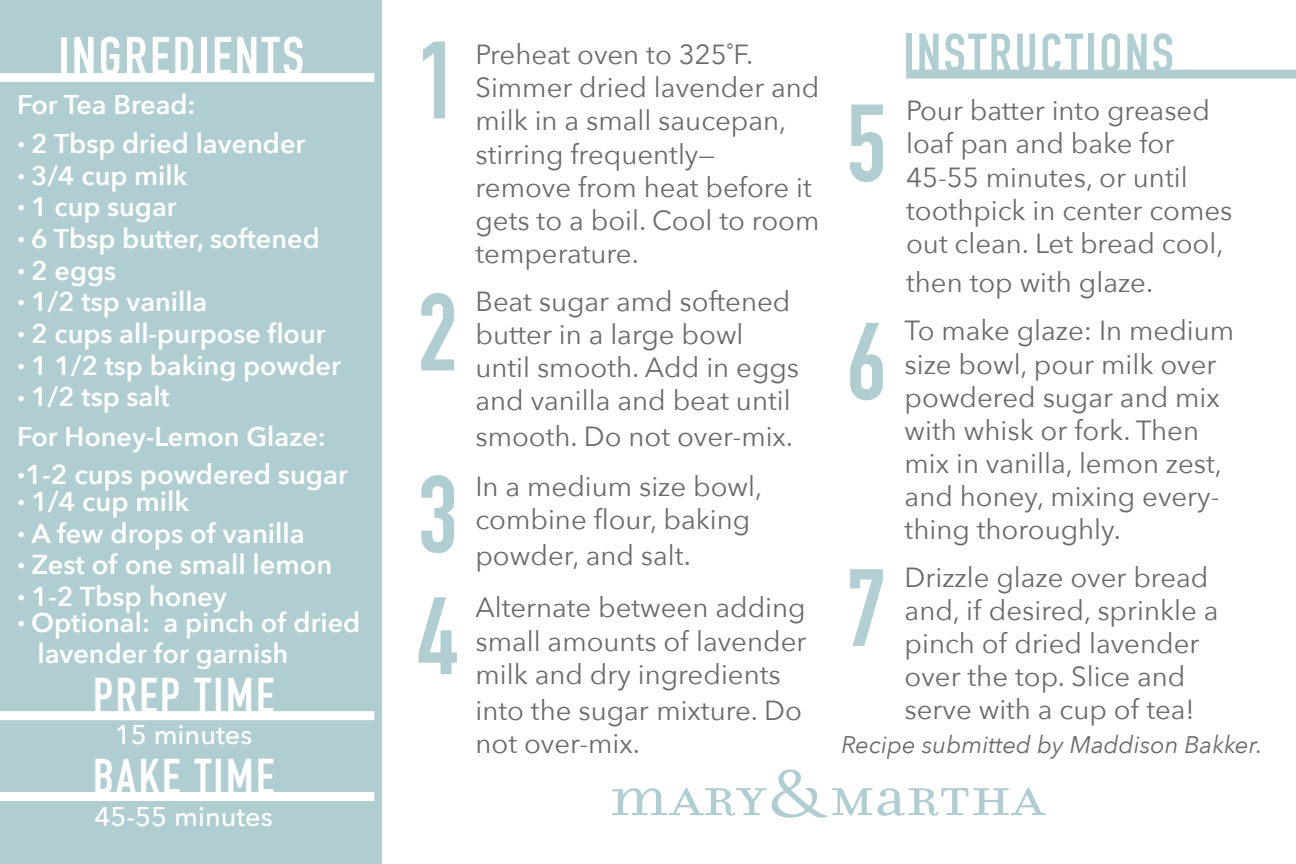
<style>
.page{position:relative;width:1296px;height:864px;background:#fff}
.page>*{position:absolute;margin:0;border:0;box-sizing:border-box;transform-origin:0 0}
.t1{font:700 108px "DIN Condensed";color:#b0cdd1}
.t2{font:700 108px "DIN Condensed";color:#b2cfd3}
.t3{font:700 54px "DIN Condensed";letter-spacing:.05em;color:#b0cdd1}
.t4{font:700 54px "DIN Condensed";letter-spacing:.05em;color:#fff}
.t5{font:700 49.5px/80.7px "DIN Condensed";letter-spacing:.05em;color:#fff}
.t6{font:27.6px/33px "Avenir Next";color:#686a6c}
.t7{font:600 27.3px/31.8px "Avenir Next";color:#fff}
.t8{font:600 27px/31.8px "Avenir Next";color:#fff}
.t9{font:500 27px "Avenir Next";color:#fff}
.t10{font:italic 24px "Avenir Next";color:#686a6c}
.s1{font-size:30px}
</style>
<div class="page">
<div style="left:0;top:0;width:381px;height:864px;background:#b0cdd1"></div>
<div style="left:0;top:73px;width:374px;height:9px;background:#fff"></div>
<div style="left:0;top:711px;width:374px;height:9px;background:#fff"></div>
<div style="left:0;top:792px;width:374px;height:9px;background:#fff"></div>
<div style="left:906px;top:70px;width:390px;height:9px;background:#b0cdd1"></div>
<svg style="left:612px;top:769px;width:434px;height:49px"></svg>
<h2 class="t4" style="left:58px;top:25px;width:247px">INGREDIENTS</h2>
<p class="t8" style="left:17px;top:87px;width:290px;line-height:39.3px">For Tea Bread:<br><sup>.</sup> 2 Tbsp dried lavender</p>
<p class="t8" style="left:17px;top:162px;width:325px"><sup>.</sup> 3/4 cup milk<br><sup>.</sup> 1 cup sugar<br><sup>.</sup> 6 Tbsp butter, softened<br><sup>.</sup> 2 eggs<br><sup>.</sup> 1/2 tsp vanilla<br><sup>.</sup> 2 cups all-purpose flour<br><sup>.</sup> 1 1/2 tsp baking powder <sup>.</sup> 1/2 tsp salt</p>
<p class="t8" style="left:17px;top:423px;width:310px">For Honey-Lemon Glaze:</p>
<p class="t7" style="left:17px;top:463px;width:332px;line-height:27.3px"><sup>.</sup>1-2 cups powdered sugar <sup>.</sup> 1/4 cup milk</p>
<p class="t7" style="left:17px;top:520px;width:317px"><sup>.</sup> A few drops of vanilla<br><sup>.</sup> Zest of one small lemon <sup>.</sup> 1-2 Tbsp honey</p>
<p class="t8" style="left:38px;top:609px;width:324px;text-indent:-20px"><sup>.</sup> Optional: a pinch of dried lavender for garnish</p>
<h3 class="t5" style="left:93px;top:656px;width:183px">PREP TIME<br>BAKE TIME</h3>
<p class="t9" style="left:115px;top:719px;width:139px">15 minutes</p>
<p class="t9" style="left:94px;top:801px;width:180px">45-55 minutes</p>
<h1 class="t1" style="left:417px;top:18px;width:42px">1</h1>
<p class="t6" style="left:475px;top:37px;width:346px">Preheat oven to 325˚F.<br>Simmer dried lavender and milk in a small saucepan, stirring frequently—<br>remove from heat before it gets to a boil. Cool to room temperature.</p>
<h1 class="t1" style="left:418px;top:270px;width:42px">2</h1>
<p class="t6" style="left:475px;top:287px;width:325px">Beat sugar amd softened butter in a large bowl until smooth. Add in eggs and vanilla and beat until</p>
<p class="t6" style="left:475px;top:419px;width:319px">smooth. Do not over-mix.</p>
<h1 class="t1" style="left:418px;top:452px;width:42px">3</h1>
<p class="t6" style="left:475px;top:472px;width:288px">In a medium size bowl, combine flour, baking</p>
<p class="t6" style="left:475px;top:541px;width:217px">powder, and salt<span class="s1">.</span></p>
<h1 class="t1" style="left:418px;top:574px;width:42px">4</h1>
<p class="t6" style="left:475px;top:590px;width:332px;text-align:justify">Alternate between adding small amounts of lavender milk and dry ingredients</p>
<p class="t6" style="left:475px;top:696px;width:328px">into the sugar mixture. Do not over-mix.</p>
<h1 class="t1" style="left:846px;top:81px;width:42px">5</h1>
<h2 class="t3" style="left:903px;top:22px;width:272px">INSTRUCTIONS</h2>
<p class="t6" style="left:906px;top:97px;width:328px">Pour batter into greased loaf pan and bake for<br>45-55 minutes, or until toothpick in center comes out clean. Let bread cool,</p>
<p class="t6" style="left:906px;top:265px;width:249px">then top with glaze.</p>
<h1 class="t1" style="left:846px;top:299px;width:42px">6</h1>
<p class="t6" style="left:905px;top:317px;width:331px">To make glaze: In medium size bowl, pour milk over powdered sugar and mix with whisk or fork. Then mix in vanilla, lemon zest, and honey, mixing every&shy;thing thoroughly.</p>
<h1 class="t2" style="left:846px;top:546px;width:42px">7</h1>
<p class="t6" style="left:905px;top:560px;width:315px">Drizzle glaze over bread and, if desired, sprinkle a pinch of dried lavender over the top. Slice and serve with a cup of tea!</p>
<p class="t10" style="left:842px;top:735px;width:423px">Recipe submitted by Maddison Bakker.</p>
</div>
